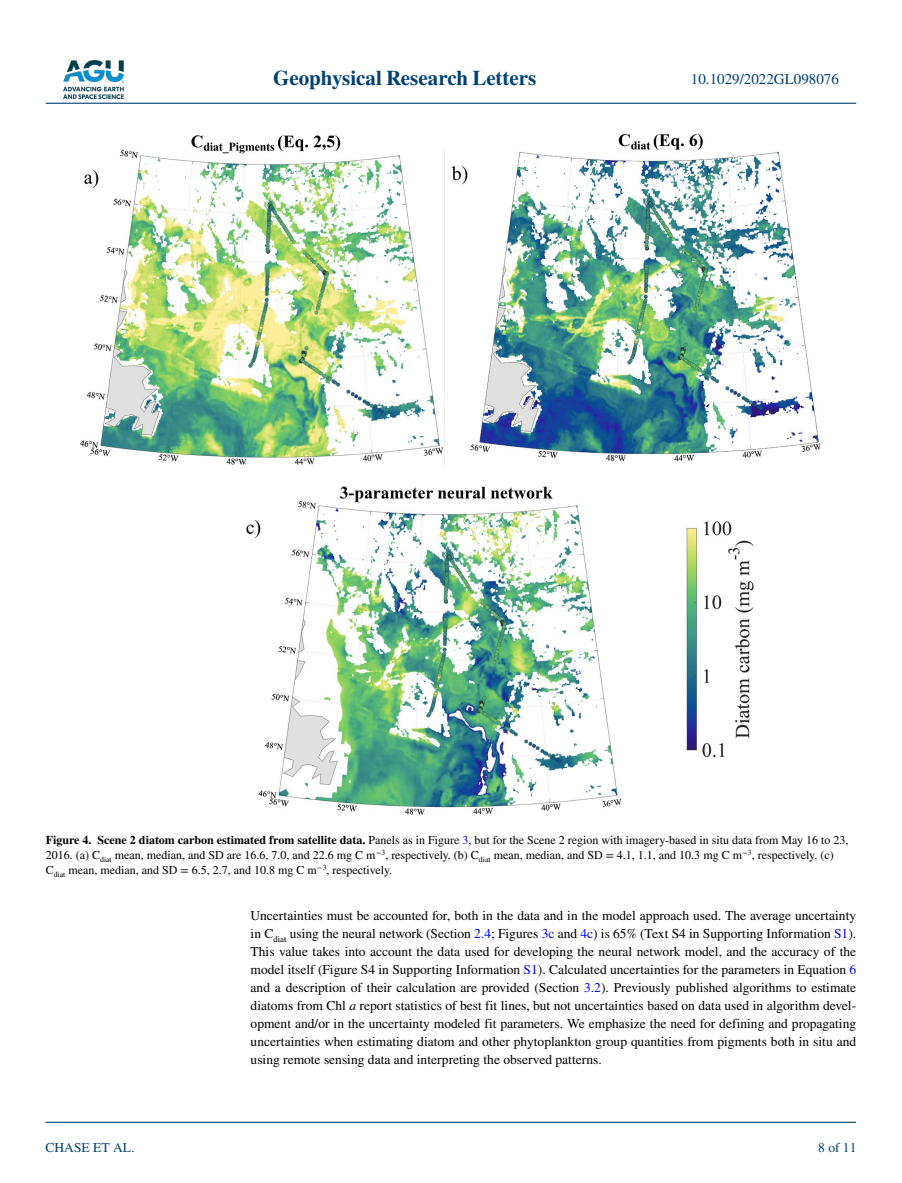
<style>
.page{position:relative;width:902px;height:1183px;background:#fff}
.page>*{position:absolute;margin:0;border:0;box-sizing:border-box;transform-origin:0 0}
.t1{font:700 21px "STIX";color:#004174}
.t2{font:15px "STIX";color:#004174}
.t3{font:13.5px/18px "STIX";color:#000;text-align:justify}
.t4{font:13.5px "STIX";color:#004174}
.t5{font:12px/15px "STIX";color:#000}
.s1{font-weight:700}
.s2{color:#00f}
.s3{font-style:italic}
</style>
<div class="page">
<img style="left:63px;top:60px;width:60px;height:39px">
<hr style="left:46px;top:103px;width:810px;height:1px;background:#004174">
<hr style="left:45px;top:1121px;width:810px;height:1px;background:#004174">
<img style="left:80px;top:134px;width:741px;height:681px">
<h1 class="t1" style="left:273px;top:66px;width:265px">Geophysical Research Letters</h1>
<p class="t2" style="left:691px;top:69px;width:149px">10.1029/2022GL098076</p>
<p class="t5" style="left:46px;top:832px;width:804px"><span class="s1">Figure 4. Scene 2 diatom carbon estimated from satellite data.</span> Panels as in Figure <span class="s2">3</span>, but for the Scene 2 region with imagery-based in situ data from May 16 to 23,<br>2016. (a) C<sub>diat</sub> mean, median, and SD are 16.6, 7.0, and 22.6 mg C m<sup>−3</sup>, respectively. (b) C<sub>diat</sub> mean, median, and SD = 4.1, 1.1, and 10.3 mg C m<sup>−3</sup>, respectively. (c)<br>C<sub>diat</sub> mean, median, and SD = 6.5, 2.7, and 10.8 mg C m<sup>−3</sup>, respectively.</p>
<p class="t4" style="left:45px;top:1138px;width:90px">CHASE ET AL.</p>
<p class="t3" style="left:250px;top:907px;width:607px">Uncertainties must be accounted for, both in the data and in the model approach used. The average uncertainty in C<sub>diat</sub> using the neural network (Section <span class="s2">2.4</span>; Figures <span class="s2">3c</span> and <span class="s2">4c</span>) is 65% (Text S4 in Supporting Information <span class="s2">S1</span>).<br>This value takes into account the data used for developing the neural network model, and the accuracy of the model itself (Figure S4 in Supporting Information <span class="s2">S1</span>). Calculated uncertainties for the parameters in Equation <span class="s2">6 </span>and a description of their calculation are provided (Section <span class="s2">3.2</span>). Previously published algorithms to estimate diatoms from Chl <span class="s3">a</span> report statistics of best fit lines, but not uncertainties based on data used in algorithm devel&shy;opment and/or in the uncertainty modeled fit parameters. We emphasize the need for defining and propagating uncertainties when estimating diatom and other phytoplankton group quantities from pigments both in situ and using remote sensing data and interpreting the observed patterns.</p>
<p class="t4" style="left:818px;top:1138px;width:40px">8 of 11</p>
</div>
